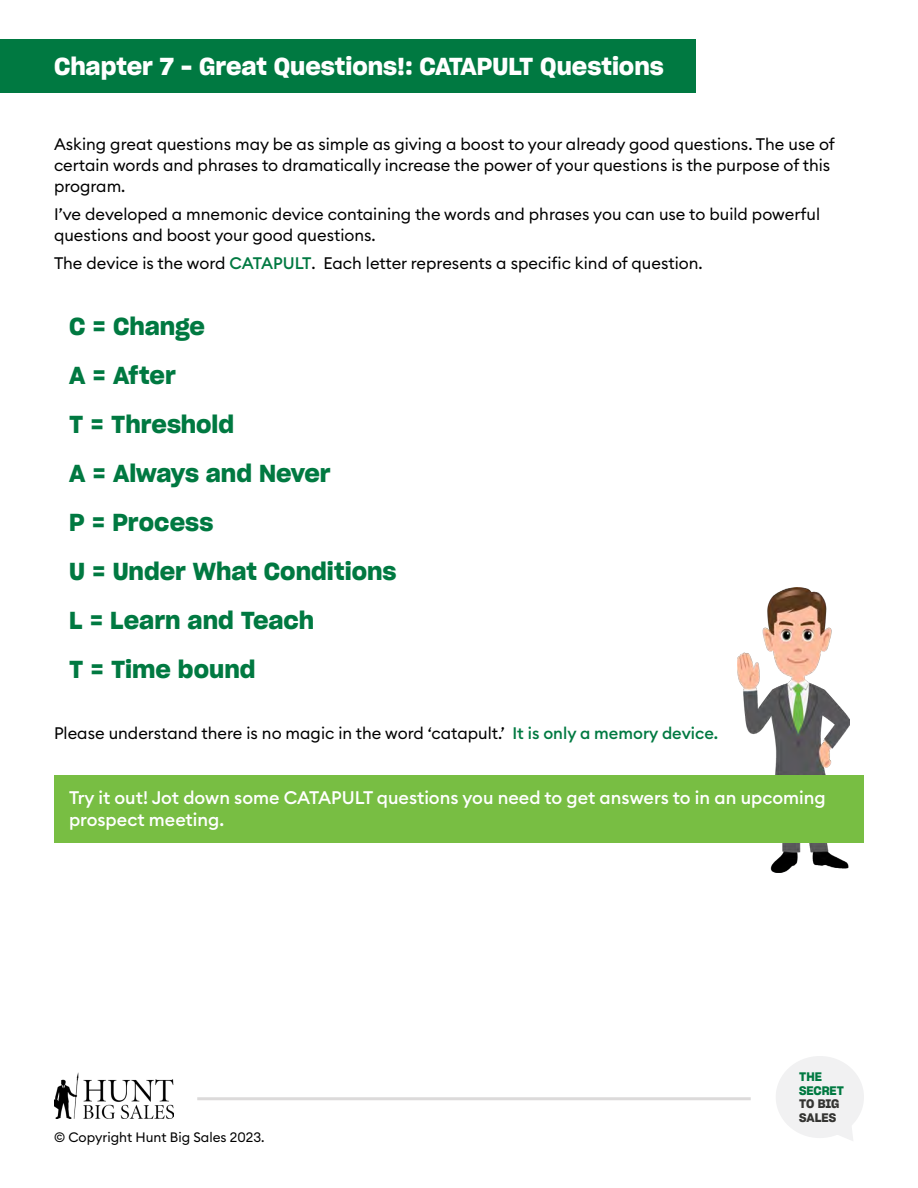
<style>
.page{position:relative;width:918px;height:1188px;background:#fff}
.page>*{position:absolute;margin:0;border:0;box-sizing:border-box;transform-origin:0 0}
.t1{font:24px/49.1px "Sharp Grotesk Semi Bold 20";color:#007941}
.t2{font:24px "Sharp Grotesk Semi Bold 20";color:#fff}
.t3{font:500 18px/21.6px "Euclid Circular B";color:#fff}
.t4{font:16.5px/21px "Euclid Circular B";color:#000}
.t5{font:13.5px "Euclid Circular B";color:#000}
.t6{font:12.15px/13.6px "Sharp Grotesk Semi Bold 20";letter-spacing:-.005em;color:#343432}
.t7{font:12.15px/13.6px "Sharp Grotesk Semi Bold 20";color:#007941}
.s1{font-weight:500;color:#007941}
</style>
<div class="page">
<img style="left:737px;top:587px;width:112px;height:286px">
<div style="left:0;top:39px;width:696px;height:54px;background:#007941"></div>
<img style="left:54px;top:1073px;width:119px;height:46px">
<div style="left:776px;top:1056px;width:88px;height:82px;background:#f1f1f2;border-radius:50%"></div>
<svg style="left:838px;top:1126px;width:15px;height:15px"></svg>
<hr style="left:197px;top:1097px;width:554px;height:3px;background:#dcdada">
<div style="left:54px;top:776px;width:810px;height:67px;background:#78be43"></div>
<h1 class="t2" style="left:54px;top:47px;width:611px">Chapter 7 – Great Questions!: CATAPULT Questions</h1>
<p class="t4" style="left:54px;top:134px;width:782px">Asking great questions may be as simple as giving a boost to your already good questions. The use of certain words and phrases to dramatically increase the power of your questions is the purpose of this program.</p>
<p class="t4" style="left:54px;top:203px;width:768px">Iʼve developed a mnemonic device containing the words and phrases you can use to build powerful questions and boost your good questions.</p>
<p class="t4" style="left:54px;top:252px;width:650px">The device is the word <span class="s1">CATAPULT</span>. Each letter represents a specific kind of question.</p>
<h1 class="t1" style="left:69px;top:300px;width:329px">C = Change<br>A = After<br>T = Threshold<br>A = Always and Never<br>P = Process<br>U = Under What Conditions<br>L = Learn and Teach<br>T = Time bound</h1>
<p class="t4" style="left:54px;top:722px;width:666px">Please understand there is no magic in the word ʻcatapult.ʼ <span class="s1">It is only a memory device.</span></p>
<p class="t3" style="left:69px;top:787px;width:758px">Try it out! Jot down some CATAPULT questions you need to get answers to in an upcoming prospect meeting.</p>
<p class="t5" style="left:54px;top:1128px;width:212px">© Copyright Hunt Big Sales 2023.</p>
<p class="t7" style="left:799px;top:1069px;width:46px">THE<br>SECRET</p>
<p class="t6" style="left:799px;top:1096px;width:42px">TO BIG<br>SALES</p>
</div>
